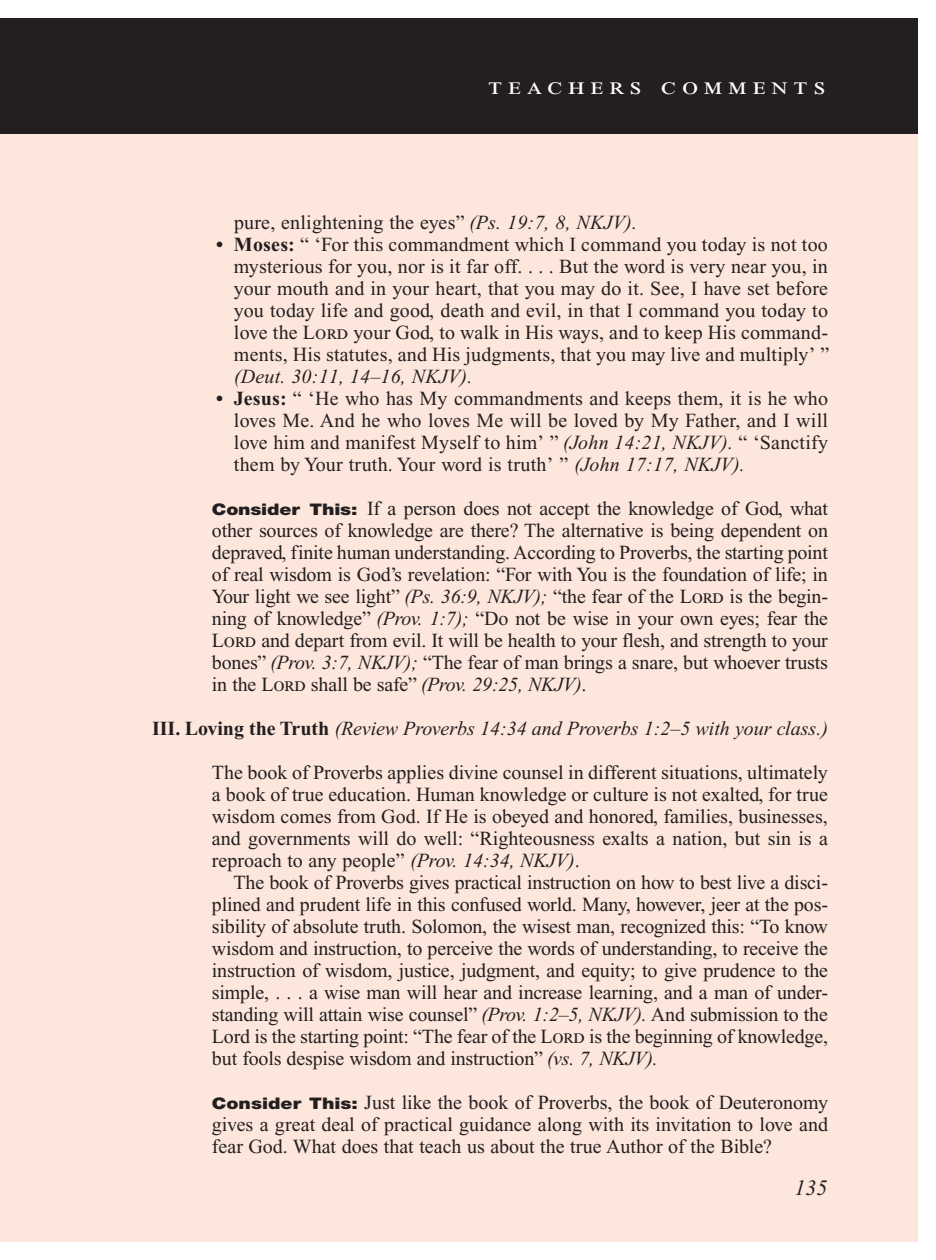
<style>
.page{position:relative;width:936px;height:1260px;background:#fff}
.page>*{position:absolute;margin:0;border:0;box-sizing:border-box;transform-origin:0 0}
.t1{font:24px "Times New Roman PS Std";letter-spacing:.2em;color:#fff;scale:1.2 1}
.PageNumbers{font:italic 22px "Times New Roman PS Std";color:#231f20}
.Objectives_Body_Text{font:20px/22px "Times New Roman PS Std";color:#231f20;text-align:justify}
.Roman_Numeral_Sub_He{font:italic 20px "Times New Roman PS Std";color:#231f20}
.s1{font-style:italic}
.s2{font-weight:700}
.s3{font-size:19.8px}
.s4{font-family:"Helvetica Neue LT Std";font-weight:900;font-size:16px}
.s5{font-weight:700;font-style:normal}
</style>
<div class="page">
<div style="left:36px;top:18px;width:882px;height:122px;background:#231f20"></div>
<div style="left:0;top:18px;width:36px;height:122px;background:#231f20"></div>
<div style="left:0;top:134px;width:918px;height:1108px;background:#fde7dc"></div>
<p class="t1" style="left:488px;top:73px;width:283px">teachers comments</p>
<p class="Objectives_Body_Text" style="left:234px;top:211px;width:405px">pure, enlightening the eyes” <span class="s1">(Ps. 19:7, 8, NKJV).</span></p>
<p class="Objectives_Body_Text" style="left:234px;top:233px;width:597px;text-indent:-18px"><span class="s2">• Moses:</span> “ ‘For this commandment which I command you today is not too mysterious for you, nor is it far off. . . . But the word is very near you, in your mouth and in your heart, that you may do it. See, I have set before you today life and good, death and evil, in that I command you today to love the L<span class="s3">o</span>rd your God, to walk in His ways, and to keep His command&shy;ments, His statutes, and His judgments, that you may live and multiply’ ” <span class="s1">(Deut. 30:11, 14–16, NKJV).</span></p>
<p class="Objectives_Body_Text" style="left:234px;top:387px;width:596px;text-indent:-18px"><span class="s2">• Jesus:</span> “ ‘He who has My commandments and keeps them, it is he who loves Me. And he who loves Me will be loved by My Father, and I will love him and manifest Myself to him’ ” <span class="s1">(John 14:21, NKJV).</span> “ ‘Sanctify them by Your truth. Your word is truth’ ” <span class="s1">(John 17:17, NKJV).</span></p>
<p class="Objectives_Body_Text" style="left:212px;top:497px;width:618px"><span class="s4">Consider This:</span> If a person does not accept the knowledge of God, what other sources of knowledge are there? The alternative is being dependent on depraved, finite human understanding. According to Proverbs, the starting point of real wisdom is God’s revelation: “For with You is the foundation of life; in Your light we see light” <span class="s1">(Ps. 36:9, NKJV);</span> “the fear of the L<span class="s3">o</span>rd is the begin&shy;ning of knowledge” <span class="s1">(Prov. 1:7);</span> “Do not be wise in your own eyes; fear the L<span class="s3">o</span>rd and depart from evil. It will be health to your flesh, and strength to your bones” <span class="s1">(Prov. 3:7, NKJV);</span> “The fear of man brings a snare, but whoever trusts in the L<span class="s3">o</span>rd shall be safe” <span class="s1">(Prov. 29:25, NKJV)</span>.</p>
<p class="Roman_Numeral_Sub_He" style="left:152px;top:717px;width:677px"><span class="s5">III. Loving the Truth</span> (Review Proverbs 14:34 and Proverbs 1:2–5 with your class.)</p>
<p class="Objectives_Body_Text" style="left:212px;top:761px;width:618px">The book of Proverbs applies divine counsel in different situations, ultimately a book of true education. Human knowledge or culture is not exalted, for true wisdom comes from God. If He is obeyed and honored, families, businesses, and governments will do well: “Righteousness exalts a nation, but sin is a reproach to any people” <span class="s1">(Prov. 14:34, NKJV)</span>.</p>
<p class="Objectives_Body_Text" style="left:212px;top:871px;width:618px;text-indent:22px">The book of Proverbs gives practical instruction on how to best live a disci&shy;plined and prudent life in this confused world. Many, however, jeer at the pos&shy;sibility of absolute truth. Solomon, the wisest man, recognized this: “To know wisdom and instruction, to perceive the words of understanding, to receive the instruction of wisdom, justice, judgment, and equity; to give prudence to the simple, . . . a wise man will hear and increase learning, and a man of under&shy;standing will attain wise counsel” <span class="s1">(Prov. 1:2–5, NKJV).</span> And submission to the Lord is the starting point: “The fear of the L<span class="s3">o</span>rd is the beginning of knowledge, but fools despise wisdom and instruction” <span class="s1">(vs. 7, NKJV).</span></p>
<p class="Objectives_Body_Text" style="left:212px;top:1091px;width:618px"><span class="s4">Consider This:</span> Just like the book of Proverbs, the book of Deuteronomy gives a great deal of practical guidance along with its invitation to love and fear God. What does that teach us about the true Author of the Bible?</p>
<p class="PageNumbers" style="left:794px;top:1176px;width:34px">135</p>
</div>
